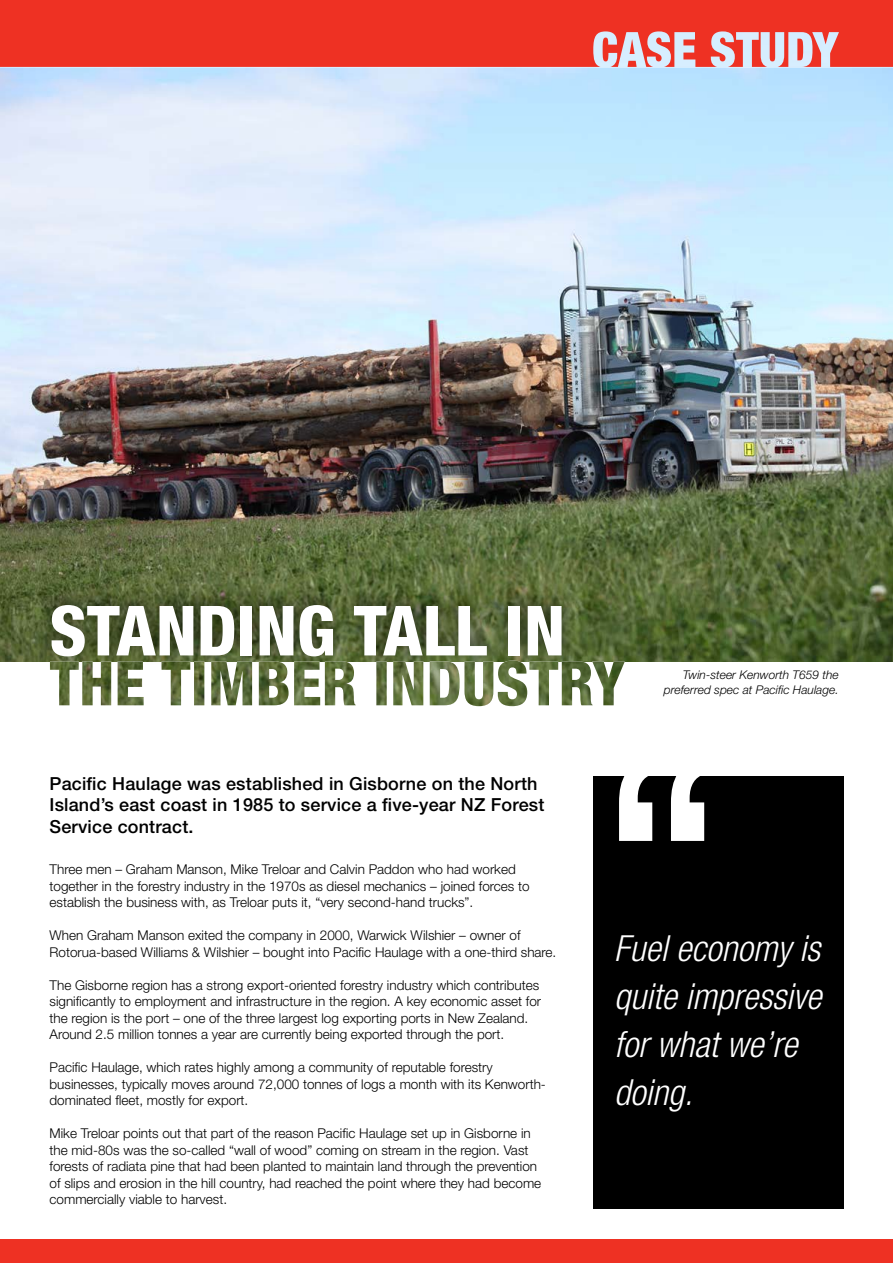
<style>
.page{position:relative;width:893px;height:1263px;background:#fff}
.page>*{position:absolute;margin:0;border:0;box-sizing:border-box;transform-origin:0 0}
.t1{font:800 condensed 69.3px "Helvetica Neue LT Std";color:#fff}
.t2{font:italic 300 condensed 36px/48px "Helvetica Neue LT Std";color:#fff}
.t3{font:500 18px/21.6px "Helvetica Neue LT Std";letter-spacing:.01em;color:#000}
.t4{font:300 13.5px/16.5px "Helvetica Neue LT Std";color:#000}
.t5{font:italic 300 12px/14.4px "Helvetica Neue LT Std";color:#000;text-align:right}
</style>
<div class="page">
<img style="left:0;top:67px;width:893px;height:595px">
<svg style="left:0;top:0;width:893px;height:67px;background:#eb4136"></svg>
<div style="left:36px;top:585px;width:541px;height:81px;background:#000;opacity:.55"></div>
<img style="left:50px;top:660px;width:575px;height:46px">
<div style="left:0;top:1239px;width:893px;height:24px;background:#ee3123"></div>
<div style="left:594px;top:777px;width:250px;height:432px;background:#000"></div>
<svg style="left:619px;top:776px;width:85px;height:65px"></svg>
<h1 class="t1" style="left:50px;top:588px;width:517px">STANDING TALL IN</h1>
<h3 class="t3" style="left:50px;top:772px;width:496px">Pacific Haulage was established in Gisborne on the North<br>Island’s east coast in 1985 to service a five-year NZ Forest<br>Service contract.</h3>
<p class="t4" style="left:50px;top:861px;width:482px">Three men – Graham Manson, Mike Treloar and Calvin Paddon who had worked together in the forestry industry in the 1970s as diesel mechanics – joined forces to establish the business with, as Treloar puts it, “very second-hand trucks”.</p>
<p class="t4" style="left:50px;top:927px;width:508px">When Graham Manson exited the company in 2000, Warwick Wilshier – owner of<br>Rotorua-based Williams &amp; Wilshier – bought into Pacific Haulage with a one-third share.</p>
<p class="t4" style="left:50px;top:976px;width:493px">The Gisborne region has a strong export-oriented forestry industry which contributes significantly to employment and infrastructure in the region. A key economic asset for the region is the port – one of the three largest log exporting ports in New Zealand.<br>Around 2.5 million tonnes a year are currently being exported through the port.</p>
<p class="t4" style="left:50px;top:1059px;width:498px">Pacific Haulage, which rates highly among a community of reputable forestry businesses, typically moves around 72,000 tonnes of logs a month with its Kenworth&shy;dominated fleet, mostly for export.</p>
<p class="t4" style="left:50px;top:1125px;width:493px">Mike Treloar points out that part of the reason Pacific Haulage set up in Gisborne in the mid-80s was the so-called “wall of wood” coming on stream in the region. Vast forests of radiata pine that had been planted to maintain land through the prevention of slips and erosion in the hill country, had reached the point where they had become commercially viable to harvest.</p>
<p class="t5" style="left:664px;top:668px;width:176px">Twin-steer Kenworth T659 the preferred spec at Pacific Haulage.</p>
<h2 class="t2" style="left:614px;top:925px;width:209px">Fuel economy is quite impressive for what we’re doing.</h2>
</div>
